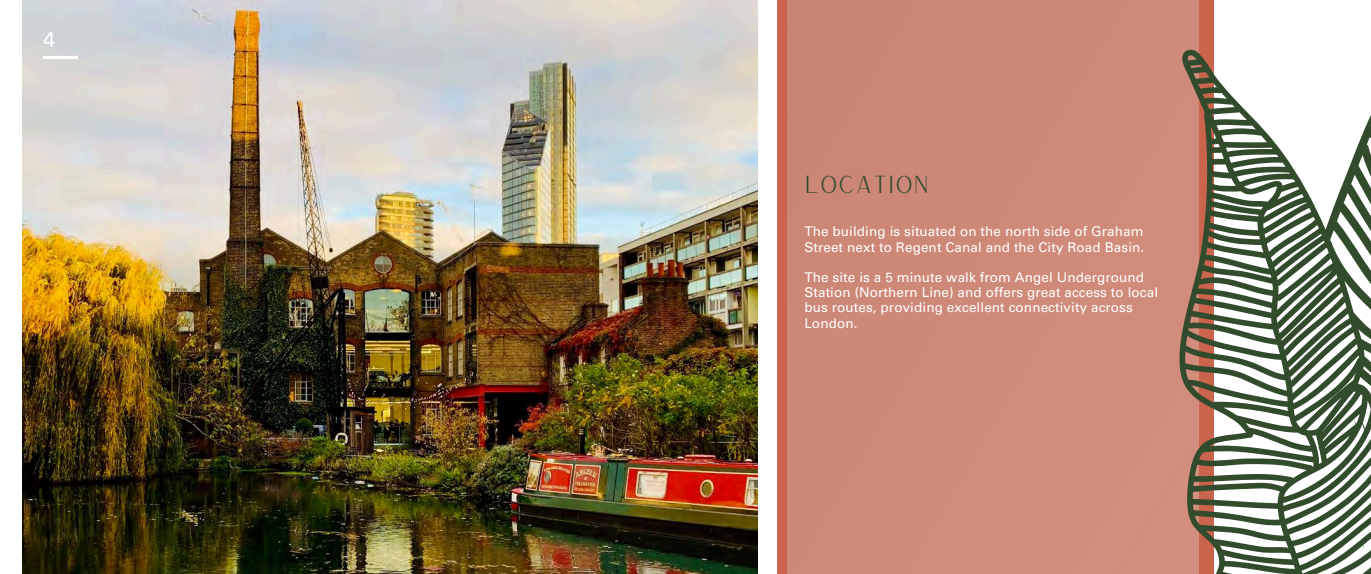
<style>
.page{position:relative;width:1371px;height:574px;background:#fff}
.page>*{position:absolute;margin:0;border:0;box-sizing:border-box;transform-origin:0 0}
.t1{font:24px "Versailles";letter-spacing:.01em;color:#324b2c}
.t2{font:21.75px "Univers LT Pro 55 Roman";color:#fff}
.t3{font:13.5px/15.1px "Univers LT Pro 55 Roman";letter-spacing:.01em;color:#fff}
</style>
<div class="page">
<img style="left:22px;top:0;width:735px;height:574px">
<hr style="left:43px;top:56px;width:35px;height:3px;background:#fff">
<div style="left:777px;top:0;width:437px;height:574px;background:#cb644c"></div>
<div style="left:787px;top:0;width:295px;height:574px;background:#cd8878"></div>
<svg style="left:1082px;top:0;width:289px;height:574px"></svg>
<p class="t2" style="left:43px;top:32px;width:14px">4</p>
<p class="t1" style="left:804px;top:168px;width:126px">LOCATION</p>
<p class="t3" style="left:804px;top:226px;width:341px">The building is situated on the north side of Graham<br>Street next to Regent Canal and the City Road Basin.</p>
<h1 class="t3" style="left:804px;top:271px;width:355px">The site is a 5 minute walk from Angel Underground Station (Northern Line) and offers great access to local bus routes, providing excellent connectivity across London.</h1>
</div>
